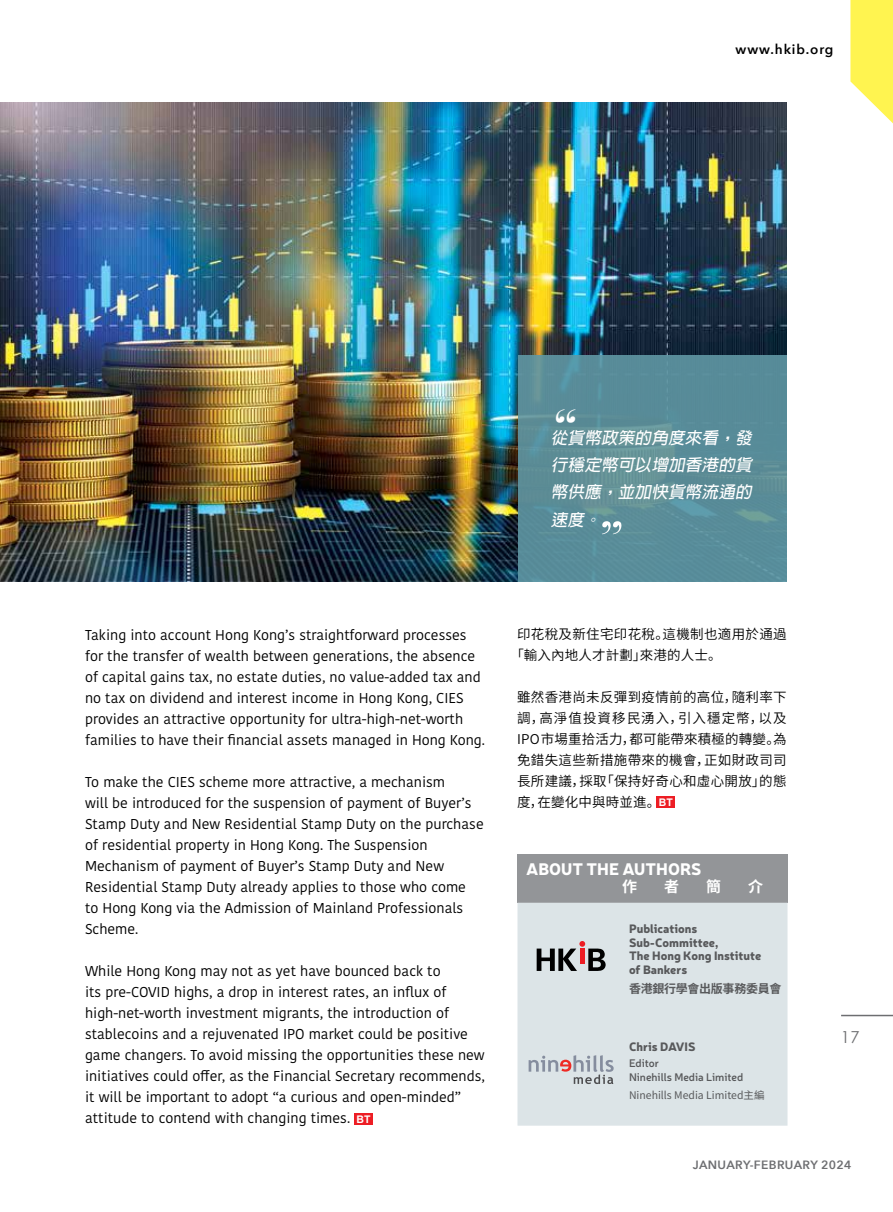
<style>
.page{position:relative;width:893px;height:1212px;background:#fff}
.page>*{position:absolute;margin:0;border:0;box-sizing:border-box;transform-origin:0 0}
.t1{font:italic 700 45px "Bodoni Svty Two ITCTT";color:#fff}
.t2{font:italic 700 16.5px/27.3px "AR Hei B5";color:#fff;text-align:justify}
.t3{font:900 16.5px "Neris";color:#fff}
.t4{font:16.5px "Century Gothic";color:#6d6e71}
.t5{font:700 15px "Source Han Sans CN";color:#fff}
.t6{font:14.25px/21px "Kohinoor Bangla";color:#000}
.t7{font:13.5px/21px "Source Han Sans CN";letter-spacing:.025em;color:#000}
.t8{font:600 13.5px "Avenir Next";letter-spacing:.065em;color:#000}
.t9{font:900 12px/13.5px "Neris";color:#58595b}
.t10{font:600 12px "Avenir Next";letter-spacing:.03em;color:#6d6e71}
.t11{font:700 12px "Source Han Sans CN";letter-spacing:-.025em;color:#58595b}
.t12{font:600 10.95px/13.5px "Neris";color:#58595b}
.t13{font:10.5px "Source Han Sans CN";color:#58595b}
.s1{font-family:"Arial";font-weight:700;font-size:10.5px;color:#fff}
</style>
<div class="page">
<hr style="left:841px;top:1015px;width:52px;height:1px;background:#6d6e71">
<svg style="left:850px;top:0;width:43px;height:124px"></svg>
<div style="left:354px;top:1113px;width:19px;height:11px;background:#ed1d24"></div>
<div style="left:657px;top:796px;width:18px;height:12px;background:#ed1d24"></div>
<img style="left:0;top:102px;width:787px;height:480px">
<svg style="left:518px;top:355px;width:269px;height:227px;fill:#598c98"></svg>
<div style="left:517px;top:854px;width:270px;height:49px;background:#939598"></div>
<div style="left:517px;top:903px;width:270px;height:222px;background:#dce4e7"></div>
<svg style="left:537px;top:941px;width:69px;height:30px"></svg>
<svg style="left:529px;top:1055px;width:85px;height:29px"></svg>
<svg style="left:602px;top:521px;width:20px;height:13px"></svg>
<p class="t8" style="left:736px;top:38px;width:99px">www.hkib.org</p>
<h1 class="t1" style="left:549px;top:388px;width:39px">“</h1>
<p class="t2" style="left:551px;top:424px;width:205px">從貨幣政策的角度來看，發行穩定幣可以增加香港的貨幣供應，並加快貨幣流通的速度。</p>
<p class="t6" style="left:85px;top:624px;width:401px">Taking into account Hong Kong’s straightforward processes for the transfer of wealth between generations, the absence of capital gains tax, no estate duties, no value-added tax and no tax on dividend and interest income in Hong Kong, CIES provides an attractive opportunity for ultra-high-net-worth families to have their financial assets managed in Hong Kong.</p>
<p class="t6" style="left:85px;top:771px;width:400px">To make the CIES scheme more attractive, a mechanism<br>will be introduced for the suspension of payment of Buyer’s Stamp Duty and New Residential Stamp Duty on the purchase of residential property in Hong Kong. The Suspension Mechanism of payment of Buyer’s Stamp Duty and New Residential Stamp Duty already applies to those who come<br>to Hong Kong via the Admission of Mainland Professionals Scheme.</p>
<p class="t6" style="left:85px;top:960px;width:401px">While Hong Kong may not as yet have bounced back to<br>its pre-COVID highs, a drop in interest rates, an influx of high-net-worth investment migrants, the introduction of stablecoins and a rejuvenated IPO market could be positive game changers. To avoid missing the opportunities these new initiatives could offer, as the Financial Secretary recommends, it will be important to adopt “a curious and open-minded” attitude to contend with changing times. <span class="s1">BT</span></p>
<p class="t7" style="left:511px;top:624px;width:278px;text-indent:6px">印花稅及新住宅印花稅。這機制也適用於通過「輸入內地人才計劃」來港的人士。</p>
<p class="t7" style="left:517px;top:687px;width:271px;text-align:justify">雖然香港尚未反彈到疫情前的高位，隨利率下調，高淨值投資移民湧入，引入穩定幣，以及IPO市場重拾活力，都可能帶來積極的轉變。為免錯失這些新措施帶來的機會，正如財政司司長所建議，採取「保持好奇心和虛心開放」的態度，在變化中與時並進。<span class="s1">BT</span></p>
<p class="t3" style="left:526px;top:857px;width:177px">ABOUT THE AUTHORS</p>
<p class="t5" style="left:622px;top:878px;width:16px">作</p>
<p class="t5" style="left:664px;top:878px;width:16px">者</p>
<p class="t5" style="left:706px;top:878px;width:16px">簡</p>
<p class="t5" style="left:748px;top:878px;width:16px">介</p>
<p class="t9" style="left:629px;top:921px;width:134px">Publications<br>Sub-Committee,<br>The Hong Kong Institute of Bankers</p>
<p class="t11" style="left:629px;top:982px;width:154px">香港銀行學會出版事務委員會</p>
<p class="t9" style="left:629px;top:1039px;width:68px">Chris DAVIS</p>
<p class="t12" style="left:629px;top:1056px;width:116px">Editor<br>Ninehills Media Limited</p>
<p class="t13" style="left:629px;top:1089px;width:137px">Ninehills Media Limited主編</p>
<p class="t4" style="left:841px;top:1027px;width:21px">17</p>
<p class="t10" style="left:693px;top:1154px;width:160px">JANUARY‑FEBRUARY 2024</p>
</div>
